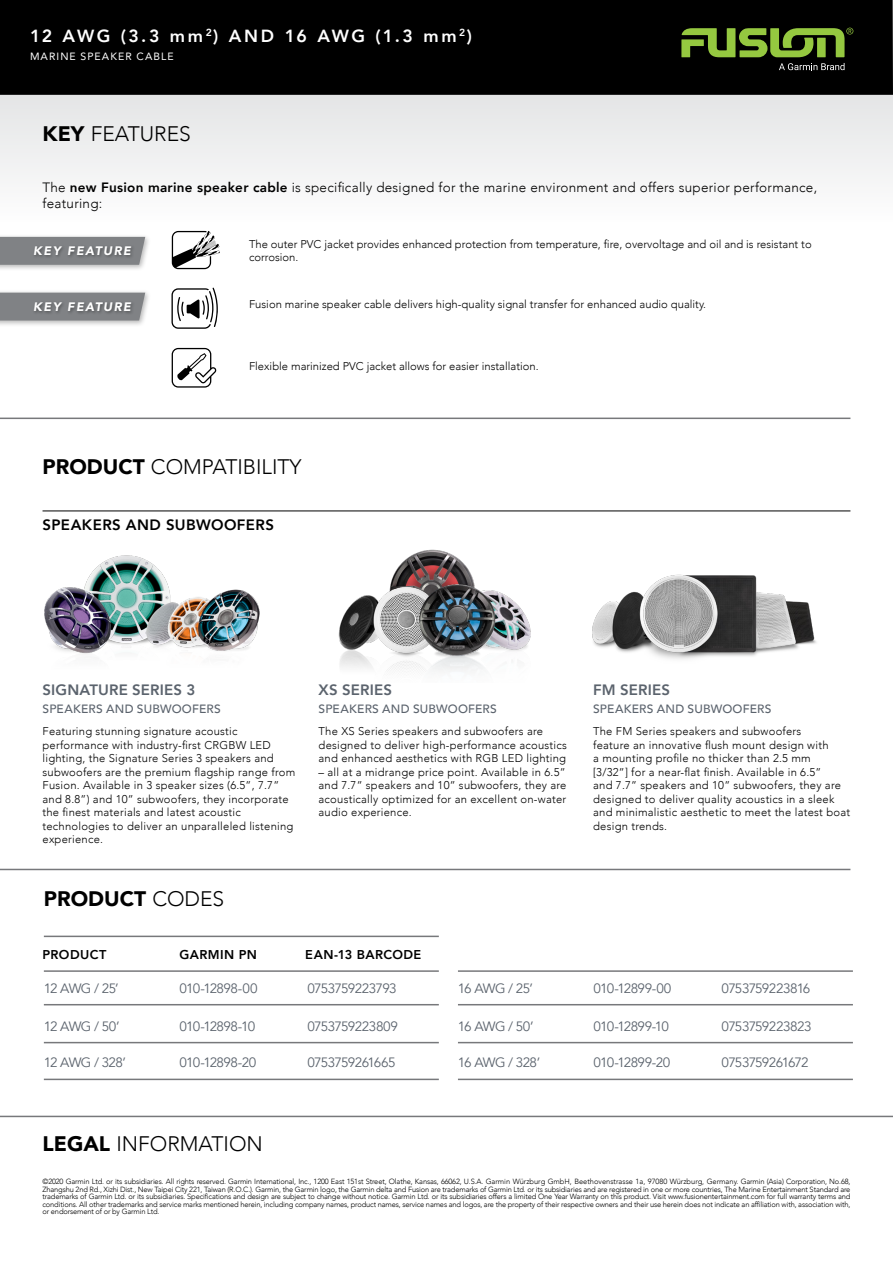
<style>
.page{position:relative;width:893px;height:1263px;background:#fff}
.page>*{position:absolute;margin:0;border:0;box-sizing:border-box;transform-origin:0 0}
.t1{font:300 21px "Avenir";color:#000}
.t2{font:900 21px "Avenir";color:#000}
.t3{font:800 17.55px "Avenir";letter-spacing:.14em;color:#fff}
.t4{font:800 15px "Avenir";letter-spacing:.01em;color:#5b636d}
.t5{font:800 15px "Avenir";letter-spacing:.03em;color:#000}
.t6{font:13.5px "Avenir";letter-spacing:-.055em;color:#5b636d}
.t7{font:300 13.5px/16.2px "Avenir";letter-spacing:.02em;color:#000}
.t8{font:13.5px "Avenir";letter-spacing:-.035em;color:#5b636d}
.t9{font:800 12.75px "Avenir";letter-spacing:.035em;color:#000}
.t10{font:italic 900 12.3px "Avenir";letter-spacing:.12em;color:#fff}
.t11{font:500 12px "Avenir";letter-spacing:.015em;color:#5b636d}
.t12{font:300 11.25px/13.5px "Avenir";letter-spacing:.02em;color:#000}
.t13{font:300 11.25px/13.5px "Avenir";color:#000}
.t14{font:10.5px "Avenir";letter-spacing:.105em;color:#fff}
.t15{font:300 7.5px/7.5px "Avenir";letter-spacing:-.02em;color:#000;text-align:justify}
.s1{font-weight:900}
.s2{font-weight:800}
.s3{font-weight:300}
</style>
<div class="page">
<img style="left:402px;top:549px;width:61px;height:14px">
<div style="left:0;top:95px;width:893px;height:126px;background:#f0f1f1"></div>
<div style="left:0;top:0;width:893px;height:95px;background:#000"></div>
<div style="left:0;top:233px;width:152px;height:38px;background:#000;opacity:.29"></div>
<svg style="left:0;top:237px;width:145px;height:28px;background:#838588"></svg>
<div style="left:33px;top:245px;width:102px;height:14px;background:#000;opacity:.38"></div>
<svg style="left:681px;top:28px;width:172px;height:29px"></svg>
<svg style="left:779px;top:63px;width:65px;height:7px"></svg>
<hr style="left:43px;top:510px;width:807px;height:1px;background:#000">
<hr style="left:0;top:418px;width:850px;height:1px;background:#77787b">
<img style="left:44px;top:555px;width:216px;height:99px">
<img style="left:338px;top:563px;width:193px;height:109px">
<hr style="left:0;top:1116px;width:893px;height:1px;background:#77787b">
<hr style="left:44px;top:970px;width:395px;height:2px;background:#77787b">
<hr style="left:44px;top:936px;width:395px;height:1px;background:#77787b">
<hr style="left:44px;top:1004px;width:395px;height:1px;background:#77787b">
<hr style="left:0;top:869px;width:850px;height:1px;background:#77787b">
<svg style="left:172px;top:231px;width:48px;height:38px"></svg>
<svg style="left:172px;top:348px;width:44px;height:40px"></svg>
<img style="left:592px;top:574px;width:225px;height:85px">
<hr style="left:44px;top:1042px;width:395px;height:1px;background:#77787b">
<hr style="left:44px;top:1079px;width:395px;height:1px;background:#77787b">
<hr style="left:458px;top:970px;width:395px;height:2px;background:#77787b">
<hr style="left:458px;top:1004px;width:395px;height:1px;background:#77787b">
<hr style="left:458px;top:1042px;width:395px;height:1px;background:#77787b">
<hr style="left:458px;top:1079px;width:395px;height:1px;background:#77787b">
<svg style="left:171px;top:288px;width:47px;height:41px"></svg>
<div style="left:0;top:289px;width:152px;height:38px;background:#000;opacity:.29"></div>
<svg style="left:0;top:293px;width:145px;height:28px;background:#848689"></svg>
<div style="left:33px;top:300px;width:102px;height:15px;background:#000;opacity:.38"></div>
<h2 class="t3" style="left:30px;top:22px;width:444px">12 AWG (3.3 mm<sup>2</sup>) AND 16 AWG (1.3 mm<sup>2</sup>)</h2>
<h3 class="t14" style="left:30px;top:48px;width:145px">MARINE SPEAKER CABLE</h3>
<h1 class="t1" style="left:43px;top:122px;width:150px"><span class="s1">KEY</span> FEATURES</h1>
<h3 class="t7" style="left:43px;top:179px;width:776px">The <span class="s2">new Fusion marine speaker cable</span> is specifically designed for the marine environment and offers superior performance, featuring:</h3>
<h3 class="t10" style="left:33px;top:241px;width:99px">KEY FEATURE</h3>
<h3 class="t13" style="left:249px;top:237px;width:564px">The outer PVC jacket provides enhanced protection from temperature, fire, overvoltage and oil and is resistant to corrosion.</h3>
<h3 class="t10" style="left:33px;top:296px;width:99px">KEY FEATURE</h3>
<h3 class="t13" style="left:249px;top:298px;width:459px">Fusion marine speaker cable delivers high-quality signal transfer for enhanced audio quality.</h3>
<h3 class="t13" style="left:249px;top:359px;width:291px">Flexible marinized PVC jacket allows for easier installation.</h3>
<h1 class="t1" style="left:43px;top:454px;width:261px"><span class="s1">PRODUCT</span> COMPATIBILITY</h1>
<h3 class="t5" style="left:43px;top:513px;width:233px">SPEAKERS AND SUBWOOFERS</h3>
<h3 class="t4" style="left:43px;top:678px;width:154px">SIGNATURE SERIES 3</h3>
<h3 class="t11" style="left:43px;top:699px;width:180px">SPEAKERS AND SUBWOOFERS</h3>
<h3 class="t4" style="left:319px;top:678px;width:75px">XS SERIES</h3>
<h3 class="t11" style="left:319px;top:699px;width:180px">SPEAKERS AND SUBWOOFERS</h3>
<h3 class="t4" style="left:593px;top:678px;width:78px">FM SERIES</h3>
<h3 class="t11" style="left:593px;top:699px;width:180px">SPEAKERS AND SUBWOOFERS</h3>
<p class="t12" style="left:43px;top:725px;width:254px">Featuring stunning signature acoustic performance with industry-first CRGBW LED lighting, the Signature Series 3 speakers and subwoofers are the premium flagship range from Fusion. Available in 3 speaker sizes (6.5”, 7.7” and 8.8”) and 10” subwoofers, they incorporate the finest materials and latest acoustic technologies to deliver an unparalleled listening experience.</p>
<p class="t12" style="left:593px;top:725px;width:258px">The FM Series speakers and subwoofers<br>feature an innovative flush mount design with<br>a mounting profile no thicker than 2.5 mm<br>[3/32”] for a near-flat finish. Available in 6.5”<br>and 7.7” speakers and 10” subwoofers, they are designed to deliver quality acoustics in a sleek and minimalistic aesthetic to meet the latest boat design trends.</p>
<h3 class="t12" style="left:319px;top:725px;width:250px">The XS Series speakers and subwoofers are designed to deliver high-performance acoustics and enhanced aesthetics with RGB LED lighting</h3>
<h3 class="t12" style="left:319px;top:765px;width:249px;text-align:justify">– all at a midrange price point. Available in 6.5” and 7.7” speakers and 10” subwoofers, they are acoustically optimized for an excellent on-water audio experience.</h3>
<h1 class="t2" style="left:44px;top:881px;width:182px">PRODUCT <span class="s3">CODES</span></h1>
<h3 class="t9" style="left:43px;top:945px;width:66px">PRODUCT</h3>
<h3 class="t9" style="left:179px;top:945px;width:79px">GARMIN PN</h3>
<h3 class="t9" style="left:305px;top:945px;width:118px">EAN-13 BARCODE</h3>
<h3 class="t6" style="left:44px;top:980px;width:76px">12 AWG / 25’</h3>
<h3 class="t6" style="left:179px;top:980px;width:80px">010-12898-00</h3>
<h3 class="t6" style="left:307px;top:980px;width:91px">0753759223793</h3>
<h3 class="t6" style="left:44px;top:1018px;width:77px">12 AWG / 50’</h3>
<h3 class="t6" style="left:179px;top:1018px;width:77px">010-12898-10</h3>
<h3 class="t8" style="left:307px;top:1018px;width:92px">0753759223809</h3>
<h3 class="t6" style="left:44px;top:1054px;width:84px">12 AWG / 328’</h3>
<h3 class="t6" style="left:179px;top:1054px;width:78px">010-12898-20</h3>
<h3 class="t6" style="left:307px;top:1054px;width:90px">0753759261665</h3>
<h3 class="t6" style="left:458px;top:980px;width:76px">16 AWG / 25’</h3>
<h3 class="t6" style="left:593px;top:980px;width:79px">010-12899-00</h3>
<h3 class="t6" style="left:722px;top:980px;width:90px">0753759223816</h3>
<h3 class="t6" style="left:458px;top:1018px;width:77px">16 AWG / 50’</h3>
<h3 class="t6" style="left:593px;top:1018px;width:77px">010-12899-10</h3>
<h3 class="t6" style="left:722px;top:1018px;width:91px">0753759223823</h3>
<h3 class="t6" style="left:458px;top:1054px;width:84px">16 AWG / 328’</h3>
<h3 class="t6" style="left:593px;top:1054px;width:78px">010-12899-20</h3>
<h3 class="t6" style="left:722px;top:1054px;width:88px">0753759261672</h3>
<h1 class="t1" style="left:43px;top:1132px;width:222px"><span class="s1">LEGAL</span> INFORMATION</h1>
<p class="t15" style="left:43px;top:1178px;width:809px">©2020 Garmin Ltd. or its subsidiaries. All rights reserved. Garmin International, Inc., 1200 East 151st Street, Olathe, Kansas, 66062, U.S.A. Garmin Würzburg GmbH, Beethovenstrasse 1a, 97080 Würzburg, Germany. Garmin (Asia) Corporation, No.68, Zhangshu 2nd Rd., Xizhi Dist., New Taipei City 221, Taiwan (R.O.C.). Garmin, the Garmin logo, the Garmin delta and Fusion are trademarks of Garmin Ltd. or its subsidiaries and are registered in one or more countries, The Marine Entertainment Standard are trademarks of Garmin Ltd. or its subsidiaries. Specifications and design are subject to change without notice. Garmin Ltd. or its subsidiaries offers a limited One Year Warranty on this product. Visit www.fusionentertainment.com for full warranty terms and conditions. All other trademarks and service marks mentioned herein, including company names, product names, service names and logos, are the property of their respective owners and their use herein does not indicate an affiliation with, association with, or endorsement of or by Garmin Ltd.</p>
</div>
